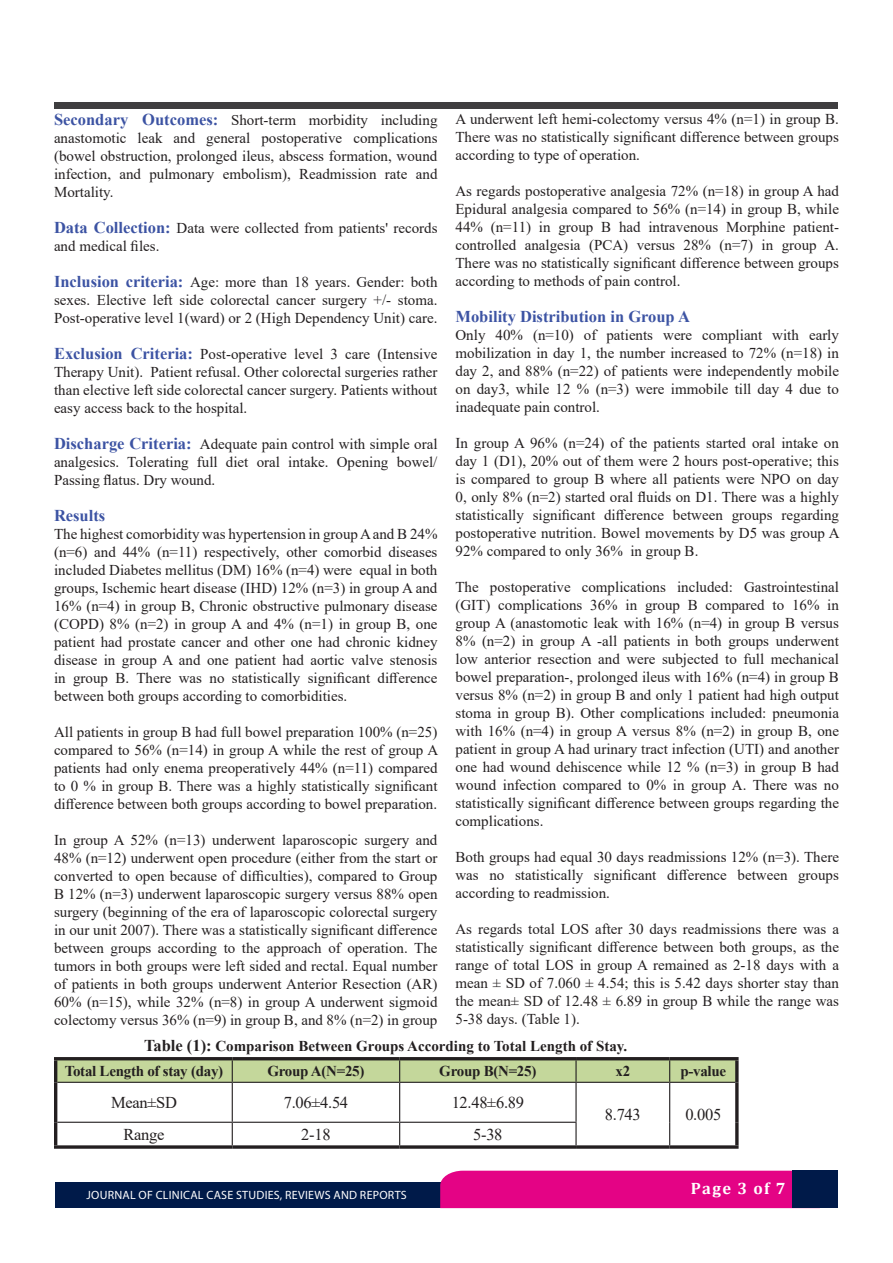
<style>
.page{position:relative;width:893px;height:1263px;background:#fff}
.page>*{position:absolute;margin:0;border:0;box-sizing:border-box;transform-origin:0 0}
.t1{font:16.5px "Times New Roman";letter-spacing:-.02em;color:#231f20}
.t2{font:700 16.5px "Times New Roman";color:#3c53a3}
.t3{font:700 16.5px "Cambria";letter-spacing:.08em;color:#fff}
.t4{font:15px/18px "Times New Roman";color:#231f20;text-align:justify}
.t5{font:700 15px "Times New Roman";color:#231f20}
.t6{font:700 15px "Times New Roman";letter-spacing:-.02em;color:#231f20}
.t7{font:12px "Myriad Pro";letter-spacing:.02em;color:#fff}
.s1{font-size:16.5px}
.s2{font-weight:700;font-size:16.5px;color:#3c53a3}
</style>
<div class="page">
<div style="left:54px;top:103px;width:783px;height:5px;background:#3f3e40"></div>
<div style="left:55px;top:1182px;width:765px;height:26px;background:#001a49"></div>
<div style="left:440px;top:1171px;width:352px;height:37px;background:#e40385"></div>
<div style="left:792px;top:1171px;width:46px;height:37px;background:#001a49"></div>
<hr style="left:54px;top:1060px;width:3px;height:22px;background:#231f20">
<svg style="left:56px;top:1060px;width:679px;height:22px;background:#bdcf96"></svg>
<hr style="left:54px;top:1057px;width:178px;height:3px;background:#231f20">
<hr style="left:232px;top:1057px;width:168px;height:3px;background:#231f20">
<hr style="left:400px;top:1057px;width:176px;height:3px;background:#231f20">
<hr style="left:576px;top:1057px;width:94px;height:3px;background:#231f20">
<hr style="left:670px;top:1057px;width:69px;height:3px;background:#231f20">
<svg style="left:735px;top:1060px;width:4px;height:22px"></svg>
<hr style="left:54px;top:1082px;width:3px;height:40px;background:#231f20">
<hr style="left:232px;top:1083px;width:1px;height:39px;background:#231f20">
<hr style="left:399px;top:1083px;width:1px;height:39px;background:#231f20">
<hr style="left:575px;top:1083px;width:2px;height:39px;background:#231f20">
<hr style="left:669px;top:1083px;width:1px;height:39px;background:#231f20">
<svg style="left:669px;top:1122px;width:1px;height:23px"></svg>
<svg style="left:735px;top:1082px;width:4px;height:40px"></svg>
<svg style="left:735px;top:1122px;width:4px;height:23px"></svg>
<hr style="left:54px;top:1122px;width:3px;height:23px;background:#231f20">
<hr style="left:57px;top:1082px;width:175px;height:1px;background:#231f20">
<hr style="left:232px;top:1082px;width:168px;height:1px;background:#231f20">
<hr style="left:400px;top:1082px;width:176px;height:1px;background:#231f20">
<hr style="left:576px;top:1082px;width:94px;height:1px;background:#231f20">
<hr style="left:670px;top:1082px;width:65px;height:1px;background:#231f20">
<hr style="left:57px;top:1122px;width:175px;height:1px;background:#231f20">
<hr style="left:232px;top:1122px;width:168px;height:1px;background:#231f20">
<hr style="left:400px;top:1122px;width:177px;height:1px;background:#231f20">
<svg style="left:54px;top:1145px;width:178px;height:4px"></svg>
<svg style="left:232px;top:1145px;width:168px;height:4px"></svg>
<svg style="left:400px;top:1145px;width:176px;height:4px"></svg>
<svg style="left:576px;top:1145px;width:94px;height:4px"></svg>
<svg style="left:670px;top:1145px;width:69px;height:4px"></svg>
<svg style="left:232px;top:1123px;width:1px;height:22px"></svg>
<svg style="left:399px;top:1123px;width:1px;height:22px"></svg>
<hr style="left:575px;top:1123px;width:2px;height:22px;background:#231f20">
<p class="t4" style="left:455px;top:110px;width:385px">A underwent left hemi-colectomy versus 4% (n=1) in group B.<br>There was no statistically significant difference between groups according to type of operation.</p>
<p class="t4" style="left:455px;top:182px;width:385px">As regards postoperative analgesia 72% (n=18) in group A had Epidural analgesia compared to 56% (n=14) in group B, while 44% (n=11) in group B had intravenous Morphine patient&shy;controlled analgesia (PCA) versus 28% (n=7) in group A.<br>There was no statistically significant difference between groups according to methods of pain control.</p>
<p class="t2" style="left:455px;top:305px;width:236px">Mobility Distribution in Group A</p>
<p class="t4" style="left:455px;top:326px;width:385px">Only 40% (n=10) of patients were compliant with early mobilization in day 1, the number increased to 72% (n=18) in day 2, and 88% (n=22) of patients were independently mobile on day3, while 12 % (n=3) were immobile till day 4 due to inadequate pain control.</p>
<p class="t4" style="left:455px;top:434px;width:386px">In group A 96% (n=24) of the patients started oral intake on day 1 (D1), 20% out of them were 2 hours post-operative; this is compared to group B where all patients were NPO on day 0, only 8% (n=2) started oral fluids on D1. There was a highly statistically significant difference between groups regarding postoperative nutrition. Bowel movements by D5 was group A 92% compared to only 36% in group B.</p>
<p class="t4" style="left:455px;top:578px;width:385px">The postoperative complications included: Gastrointestinal (GIT) complications 36% in group B compared to 16% in group A (anastomotic leak with 16% (n=4) in group B versus 8% (n=2) in group A -all patients in both groups underwent low anterior resection and were subjected to full mechanical bowel preparation-, prolonged ileus with 16% (n=4) in group B versus 8% (n=2) in group B and only 1 patient had high output stoma in group B). Other complications included: pneumonia with 16% (n=4) in group A versus 8% (n=2) in group B, one patient in group A had urinary tract infection (UTI) and another one had wound dehiscence while 12 % (n=3) in group B had wound infection compared to 0% in group A. There was no statistically significant difference between groups regarding the complications.</p>
<p class="t4" style="left:455px;top:848px;width:385px">Both groups had equal 30 days readmissions 12% (n=3). There was no statistically significant difference between groups according to readmission.</p>
<p class="t4" style="left:455px;top:920px;width:385px">As regards total LOS after 30 days readmissions there was a statistically significant difference between both groups, as the range of total LOS in group A remained as 2-18 days with a mean ± SD of 7.060 ± 4.54; this is 5.42 days shorter stay than the mean± SD of 12.48 ± 6.89 in group B while the range was 5-38 days. (Table 1).</p>
<p class="t5" style="left:144px;top:1035px;width:485px"><span class="s1">Table (1):</span> Comparison Between Groups According to Total Length of Stay.</p>
<p class="t6" style="left:65px;top:1060px;width:160px">Total Length of stay (day)</p>
<p class="t5" style="left:267px;top:1060px;width:99px">Group A(N=25)</p>
<p class="t5" style="left:439px;top:1060px;width:99px">Group B(N=25)</p>
<p class="t5" style="left:615px;top:1060px;width:16px">x2</p>
<p class="t5" style="left:680px;top:1060px;width:47px">p-value</p>
<p class="t1" style="left:111px;top:1091px;width:67px">Mean±SD</p>
<p class="t1" style="left:284px;top:1091px;width:66px">7.06±4.54</p>
<p class="t1" style="left:452px;top:1091px;width:74px">12.48±6.89</p>
<p class="t1" style="left:605px;top:1103px;width:37px">8.743</p>
<p class="t1" style="left:685px;top:1103px;width:37px">0.005</p>
<p class="t1" style="left:123px;top:1123px;width:42px">Range</p>
<p class="t1" style="left:301px;top:1123px;width:31px">2-18</p>
<p class="t1" style="left:473px;top:1123px;width:31px">5-38</p>
<p class="t4" style="left:54px;top:110px;width:385px"><span class="s2">Secondary Outcomes:</span> Short-term morbidity including anastomotic leak and general postoperative complications (bowel obstruction, prolonged ileus, abscess formation, wound infection, and pulmonary embolism), Readmission rate and Mortality.</p>
<p class="t4" style="left:54px;top:218px;width:385px"><span class="s2">Data Collection:</span> Data were collected from patients' records and medical files.</p>
<p class="t4" style="left:54px;top:272px;width:385px"><span class="s2">Inclusion criteria:</span> Age: more than 18 years. Gender: both sexes. Elective left side colorectal cancer surgery +/- stoma.<br>Post-operative level 1(ward) or 2 (High Dependency Unit) care.</p>
<p class="t4" style="left:54px;top:344px;width:385px"><span class="s2">Exclusion Criteria:</span> Post-operative level 3 care (Intensive Therapy Unit). Patient refusal. Other colorectal surgeries rather than elective left side colorectal cancer surgery. Patients without easy access back to the hospital.</p>
<p class="t4" style="left:54px;top:434px;width:385px"><span class="s2">Discharge Criteria:</span> Adequate pain control with simple oral analgesics. Tolerating full diet oral intake. Opening bowel/ Passing flatus. Dry wound.</p>
<p class="t2" style="left:54px;top:504px;width:53px">Results</p>
<p class="t4" style="left:54px;top:524px;width:385px">The highest comorbidity was hypertension in group A and B 24% (n=6) and 44% (n=11) respectively, other comorbid diseases included Diabetes mellitus (DM) 16% (n=4) were equal in both groups, Ischemic heart disease (IHD) 12% (n=3) in group A and 16% (n=4) in group B, Chronic obstructive pulmonary disease (COPD) 8% (n=2) in group A and 4% (n=1) in group B, one patient had prostate cancer and other one had chronic kidney disease in group A and one patient had aortic valve stenosis in group B. There was no statistically significant difference between both groups according to comorbidities.</p>
<p class="t4" style="left:54px;top:722px;width:386px">All patients in group B had full bowel preparation 100% (n=25) compared to 56% (n=14) in group A while the rest of group A patients had only enema preoperatively 44% (n=11) compared to 0 % in group B. There was a highly statistically significant difference between both groups according to bowel preparation.</p>
<p class="t4" style="left:54px;top:830px;width:385px">In group A 52% (n=13) underwent laparoscopic surgery and 48% (n=12) underwent open procedure (either from the start or converted to open because of difficulties), compared to Group B 12% (n=3) underwent laparoscopic surgery versus 88% open surgery (beginning of the era of laparoscopic colorectal surgery in our unit 2007). There was a statistically significant difference between groups according to the approach of operation. The tumors in both groups were left sided and rectal. Equal number of patients in both groups underwent Anterior Resection (AR)<br>60% (n=15), while 32% (n=8) in group A underwent sigmoid colectomy versus 36% (n=9) in group B, and 8% (n=2) in group</p>
<p class="t7" style="left:86px;top:1188px;width:322px">JOURNAL OF CLINICAL CASE STUDIES, REVIEWS AND REPORTS</p>
<p class="t3" style="left:691px;top:1177px;width:96px">Page 3 of 7</p>
</div>
